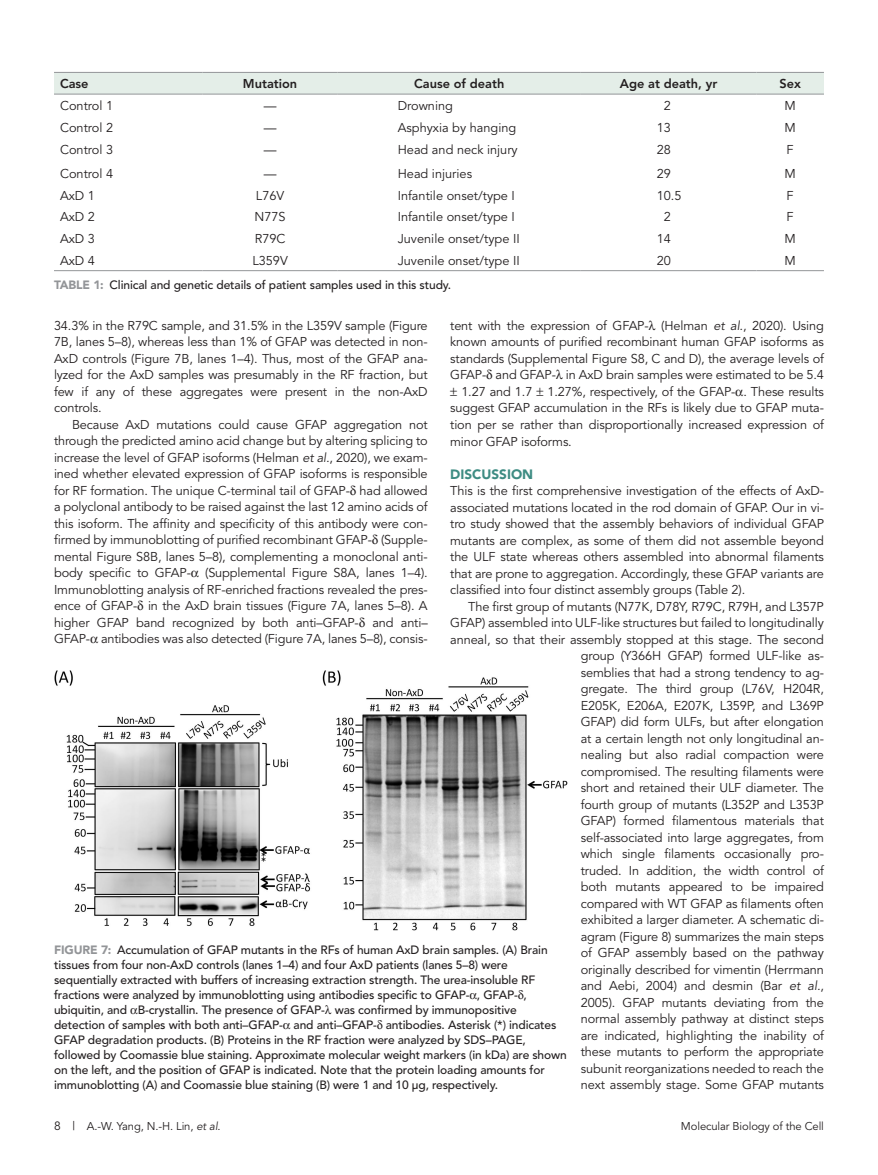
<style>
.page{position:relative;width:878px;height:1175px;background:#fff}
.page>*{position:absolute;margin:0;border:0;box-sizing:border-box;transform-origin:0 0}
.t1{font:900 13.5px "Avenir";color:#3e8c83}
.Para{font:12.75px/16.5px "Avenir";letter-spacing:-.01em;color:#231f20;text-align:justify}
.ParaFL{font:12.75px/16.5px "Avenir";letter-spacing:-.01em;color:#231f20;text-align:justify}
.TableBody{font:12.75px "Avenir";color:#231f20}
.TableHead{font:800 12.75px "Avenir";color:#231f20}
.FigCaption{font:500 12px/15px "Avenir";letter-spacing:-.01em;color:#231f20}
.table-wrap_caption_P{font:500 12px "Avenir";letter-spacing:-.01em;color:#231f20}
.t2{font:11.25px "Avenir";letter-spacing:-.01em;color:#231f20}
.s1{font-weight:900;color:#939598}
.s2{font-style:italic}
.s3{font-size:12px}
</style>
<div class="page">
<img style="left:54px;top:670px;width:513px;height:260px">
<div style="left:54px;top:73px;width:770px;height:21px;background:#e4eee8"></div>
<hr style="left:54px;top:72px;width:148px;height:1px;background:#939598">
<hr style="left:202px;top:72px;width:136px;height:1px;background:#939598">
<hr style="left:338px;top:72px;width:242px;height:1px;background:#939598">
<hr style="left:580px;top:72px;width:176px;height:1px;background:#939598">
<hr style="left:756px;top:72px;width:68px;height:1px;background:#939598">
<hr style="left:54px;top:94px;width:148px;height:1px;background:#939598">
<hr style="left:202px;top:94px;width:136px;height:1px;background:#939598">
<hr style="left:338px;top:94px;width:242px;height:1px;background:#939598">
<hr style="left:580px;top:94px;width:176px;height:1px;background:#939598">
<hr style="left:756px;top:94px;width:68px;height:1px;background:#939598">
<hr style="left:54px;top:270px;width:148px;height:1px;background:#939598">
<hr style="left:202px;top:270px;width:136px;height:1px;background:#939598">
<hr style="left:338px;top:270px;width:242px;height:1px;background:#939598">
<hr style="left:580px;top:270px;width:176px;height:1px;background:#939598">
<hr style="left:756px;top:270px;width:68px;height:1px;background:#939598">
<p class="TableHead" style="left:60px;top:76px;width:30px">Case</p>
<p class="TableHead" style="left:243px;top:76px;width:56px">Mutation</p>
<p class="TableHead" style="left:414px;top:76px;width:92px">Cause of death</p>
<p class="TableHead" style="left:619px;top:76px;width:99px">Age at death, yr</p>
<p class="TableHead" style="left:779px;top:76px;width:23px">Sex</p>
<p class="TableBody" style="left:60px;top:98px;width:55px">Control 1</p>
<p class="TableBody" style="left:264px;top:98px;width:14px">—</p>
<p class="TableBody" style="left:398px;top:98px;width:57px">Drowning</p>
<p class="TableBody" style="left:663px;top:98px;width:9px">2</p>
<p class="TableBody" style="left:784px;top:98px;width:13px">M</p>
<p class="TableBody" style="left:60px;top:120px;width:55px">Control 2</p>
<p class="TableBody" style="left:264px;top:120px;width:14px">—</p>
<p class="TableBody" style="left:398px;top:120px;width:120px">Asphyxia by hanging</p>
<p class="TableBody" style="left:656px;top:120px;width:16px">13</p>
<p class="TableBody" style="left:784px;top:120px;width:13px">M</p>
<p class="TableBody" style="left:60px;top:142px;width:55px">Control 3</p>
<p class="TableBody" style="left:264px;top:142px;width:14px">—</p>
<p class="TableBody" style="left:398px;top:142px;width:121px">Head and neck injury</p>
<p class="TableBody" style="left:656px;top:142px;width:16px">28</p>
<p class="TableBody" style="left:786px;top:142px;width:9px">F</p>
<p class="TableBody" style="left:60px;top:166px;width:55px">Control 4</p>
<p class="TableBody" style="left:264px;top:166px;width:14px">—</p>
<p class="TableBody" style="left:398px;top:166px;width:76px">Head injuries</p>
<p class="TableBody" style="left:656px;top:166px;width:16px">29</p>
<p class="TableBody" style="left:784px;top:166px;width:13px">M</p>
<p class="TableBody" style="left:60px;top:188px;width:36px">AxD 1</p>
<p class="TableBody" style="left:256px;top:188px;width:30px">L76V</p>
<p class="TableBody" style="left:398px;top:188px;width:119px">Infantile onset/type I</p>
<p class="TableBody" style="left:656px;top:188px;width:26px">10.5</p>
<p class="TableBody" style="left:786px;top:188px;width:9px">F</p>
<p class="TableBody" style="left:60px;top:209px;width:36px">AxD 2</p>
<p class="TableBody" style="left:254px;top:209px;width:33px">N77S</p>
<p class="TableBody" style="left:398px;top:209px;width:119px">Infantile onset/type I</p>
<p class="TableBody" style="left:663px;top:209px;width:9px">2</p>
<p class="TableBody" style="left:786px;top:209px;width:9px">F</p>
<p class="TableBody" style="left:60px;top:231px;width:36px">AxD 3</p>
<p class="TableBody" style="left:255px;top:231px;width:32px">R79C</p>
<p class="TableBody" style="left:398px;top:231px;width:123px">Juvenile onset/type II</p>
<p class="TableBody" style="left:656px;top:231px;width:16px">14</p>
<p class="TableBody" style="left:784px;top:231px;width:13px">M</p>
<p class="TableBody" style="left:60px;top:253px;width:36px">AxD 4</p>
<p class="TableBody" style="left:252px;top:253px;width:37px">L359V</p>
<p class="TableBody" style="left:398px;top:253px;width:123px">Juvenile onset/type II</p>
<p class="TableBody" style="left:656px;top:253px;width:16px">20</p>
<p class="TableBody" style="left:784px;top:253px;width:13px">M</p>
<p class="table-wrap_caption_P" style="left:54px;top:278px;width:398px"><span class="s1">TABLE 1:</span> Clinical and genetic details of patient samples used in this study.</p>
<p class="ParaFL" style="left:54px;top:317px;width:375px">34.3% in the R79C sample, and 31.5% in the L359V sample (Figure 7B, lanes 5–8), whereas less than 1% of GFAP was detected in non-AxD controls (Figure 7B, lanes 1–4). Thus, most of the GFAP ana&shy;lyzed for the AxD samples was presumably in the RF fraction, but few if any of these aggregates were present in the non-AxD controls.</p>
<p class="Para" style="left:54px;top:416px;width:375px;text-indent:18px">Because AxD mutations could cause GFAP aggregation not through the predicted amino acid change but by altering splicing to increase the level of GFAP isoforms (Helman <span class="s2">et al.</span>, 2020), we exam&shy;ined whether elevated expression of GFAP isoforms is responsible for RF formation. The unique C-terminal tail of GFAP- had allowed a polyclonal antibody to be raised against the last 12 amino acids of this isoform. The affinity and specificity of this antibody were con&shy;firmed by immunoblotting of purified recombinant GFAP- (Supple&shy;mental Figure S8B, lanes 5–8), complementing a monoclonal anti&shy;body specific to GFAP- (Supplemental Figure S8A, lanes 1–4).<br>Immunoblotting analysis of RF-enriched fractions revealed the pres&shy;ence of GFAP- in the AxD brain tissues (Figure 7A, lanes 5–8). A higher GFAP band recognized by both anti–GFAP- and anti– GFAP- antibodies was also detected (Figure 7A, lanes 5–8), consis-</p>
<p class="Para" style="left:450px;top:318px;width:375px">tent with the expression of GFAP- (Helman <span class="s2">et al.</span>, 2020). Using</p>
<p class="Para" style="left:450px;top:334px;width:375px">known amounts of purified recombinant human GFAP isoforms as</p>
<p class="Para" style="left:450px;top:351px;width:375px">standards (Supplemental Figure S8, C and D), the average levels of</p>
<p class="Para" style="left:450px;top:367px;width:375px">GFAP- and GFAP- in AxD brain samples were estimated to be 5.4</p>
<p class="Para" style="left:461px;top:384px;width:364px">1.27 and 1.7 1.27%, respectively, of the GFAP- . These results</p>
<p class="Para" style="left:450px;top:400px;width:375px">suggest GFAP accumulation in the RFs is likely due to GFAP muta-</p>
<p class="Para" style="left:450px;top:417px;width:375px">tion per se rather than disproportionally increased expression of</p>
<p class="Para" style="left:450px;top:433px;width:123px">minor GFAP isoforms.</p>
<h1 class="t1" style="left:450px;top:465px;width:84px">DISCUSSION</h1>
<p class="ParaFL" style="left:450px;top:483px;width:375px">This is the first comprehensive investigation of the effects of AxD&shy;associated mutations located in the rod domain of GFAP. Our in vi&shy;tro study showed that the assembly behaviors of individual GFAP mutants are complex, as some of them did not assemble beyond the ULF state whereas others assembled into abnormal filaments that are prone to aggregation. Accordingly, these GFAP variants are classified into four distinct assembly groups (Table 2).</p>
<p class="Para" style="left:450px;top:598px;width:375px;text-align:right">The first group of mutants (N77K, D78Y, R79C, R79H, and L357P GFAP) assembled into ULF-like structures but failed to longitudinally anneal, so that their assembly stopped at this stage. The second group (Y366H GFAP) formed ULF-like as-<br>semblies that had a strong tendency to ag-<br>gregate. The third group (L76V, H204R,<br>E205K, E206A, E207K, L359P, and L369P<br>GFAP) did form ULFs, but after elongation<br>at a certain length not only longitudinal an-<br>nealing but also radial compaction were<br>compromised. The resulting filaments were<br>short and retained their ULF diameter. The<br>fourth group of mutants (L352P and L353P<br>GFAP) formed filamentous materials that<br>self-associated into large aggregates, from<br>which single filaments occasionally pro-<br>truded. In addition, the width control of<br>both mutants appeared to be impaired<br>compared with WT GFAP as filaments often<br>exhibited a larger diameter. A schematic di-<br>agram (Figure 8) summarizes the main steps<br>of GFAP assembly based on the pathway<br>originally described for vimentin (Herrmann<br>and Aebi, 2004) and desmin (Bar <span class="s2">et al.</span>,<br>2005). GFAP mutants deviating from the<br>normal assembly pathway at distinct steps<br>are indicated, highlighting the inability of<br>these mutants to perform the appropriate<br>subunit reorganizations needed to reach the<br>next assembly stage. Some GFAP mutants</p>
<p class="FigCaption" style="left:54px;top:943px;width:514px"><span class="s1">FIGURE 7:</span> Accumulation of GFAP mutants in the RFs of human AxD brain samples. (A) Brain tissues from four non-AxD controls (lanes 1–4) and four AxD patients (lanes 5–8) were sequentially extracted with buffers of increasing extraction strength. The urea-insoluble RF fractions were analyzed by immunoblotting using antibodies specific to GFAP- , GFAP- , ubiquitin, and B-crystallin. The presence of GFAP- was confirmed by immunopositive detection of samples with both anti–GFAP- and anti–GFAP- antibodies. Asterisk (*) indicates GFAP degradation products. (B) Proteins in the RF fraction were analyzed by SDS–PAGE, followed by Coomassie blue staining. Approximate molecular weight markers (in kDa) are shown on the left, and the position of GFAP is indicated. Note that the protein loading amounts for immunoblotting (A) and Coomassie blue staining (B) were 1 and 10 μg, respectively.</p>
<p class="t2" style="left:54px;top:1119px;width:168px"><span class="s3">8 |</span> A.-W. Yang, N.-H. Lin, <span class="s2">et al</span>.</p>
<p class="t2" style="left:681px;top:1119px;width:144px">Molecular Biology of the Cell</p>
</div>
